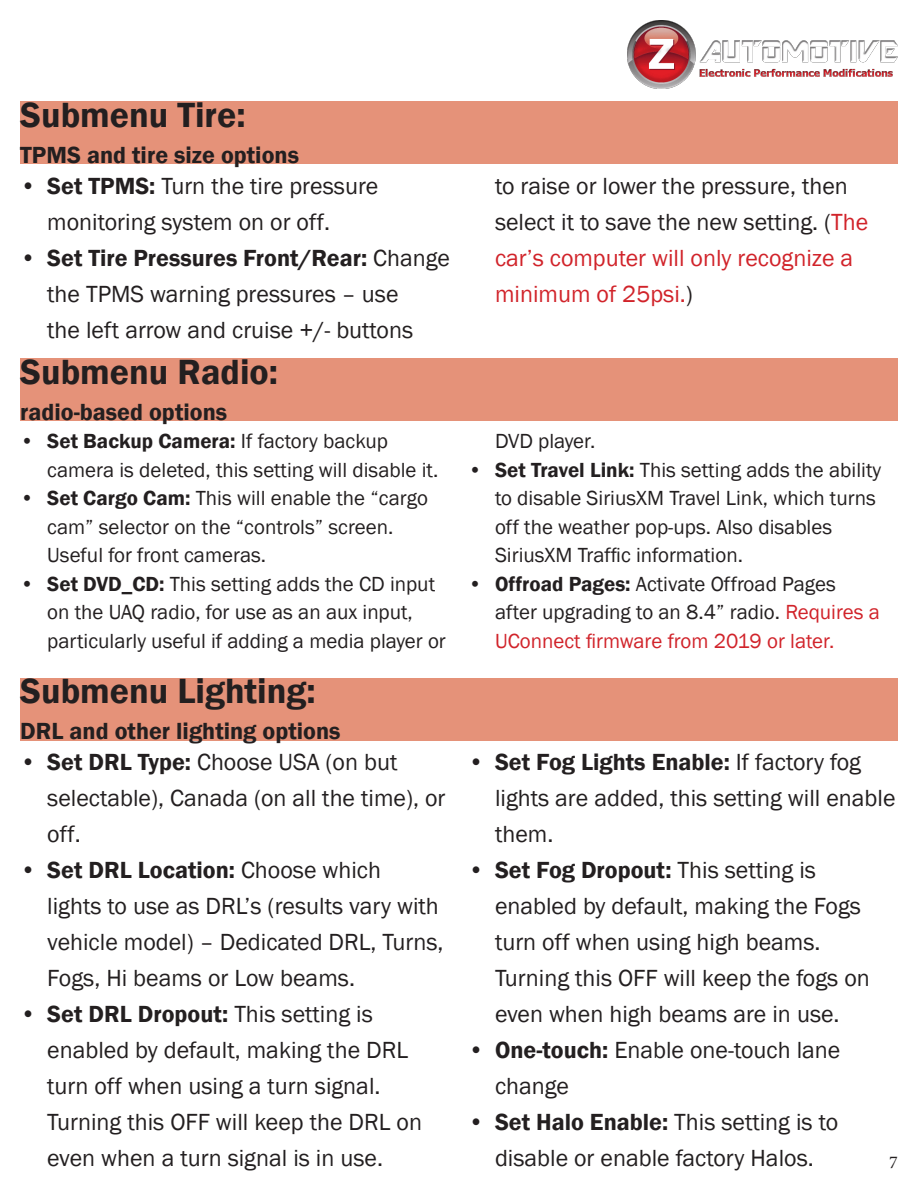
<style>
.page{position:relative;width:918px;height:1188px;background:#fff}
.page>*{position:absolute;margin:0;border:0;box-sizing:border-box;transform-origin:0 0}
.t1{font:600 36px "Franklin Gothic";color:#231f20}
.t2{font:24px/36px "Franklin Gothic";color:#231f20}
.t3{font:600 24px "Franklin Gothic";color:#231f20}
.t4{font:21px/28.5px "Franklin Gothic";color:#231f20}
.t5{font:18px "Minion Pro";color:#231f20}
.s1{font-weight:600}
.s2{color:#d1232a}
</style>
<div class="page">
<img style="left:628px;top:20px;width:270px;height:69px">
<div style="left:20px;top:102px;width:878px;height:62px;background:#e59279"></div>
<div style="left:20px;top:359px;width:878px;height:62px;background:#e59279"></div>
<div style="left:20px;top:678px;width:878px;height:63px;background:#e59279"></div>
<p class="t1" style="left:20px;top:93px;width:227px">Submenu Tire:</p>
<p class="t3" style="left:20px;top:140px;width:280px">TPMS and tire size options</p>
<p class="t2" style="left:47px;top:168px;width:333px;text-indent:-27px"><span class="s1">• Set TPMS:</span> Turn the tire pressure monitoring system on or off.</p>
<p class="t2" style="left:47px;top:240px;width:404px;text-indent:-27px"><span class="s1">• Set Tire Pressures Front/Rear:</span> Change the TPMS warning pressures – use<br>the left arrow and cruise +/- buttons</p>
<p class="t1" style="left:20px;top:350px;width:259px">Submenu Radio:</p>
<p class="t3" style="left:20px;top:397px;width:208px">radio-based options</p>
<p class="t4" style="left:47px;top:428px;width:393px;text-indent:-27px"><span class="s1">• Set Backup Camera:</span> If factory backup camera is deleted, this setting will disable it.</p>
<p class="t4" style="left:47px;top:485px;width:382px;text-indent:-27px"><span class="s1">• Set Cargo Cam:</span> This will enable the “cargo cam” selector on the “controls” screen.<br>Useful for front cameras.</p>
<p class="t4" style="left:47px;top:570px;width:400px;text-indent:-27px"><span class="s1">• Set DVD_CD:</span> This setting adds the CD input on the UAQ radio, for use as an aux input, particularly useful if adding a media player or</p>
<p class="t1" style="left:20px;top:669px;width:297px">Submenu Lighting:</p>
<p class="t3" style="left:20px;top:717px;width:322px">DRL and other lighting options</p>
<p class="t2" style="left:47px;top:745px;width:400px;text-indent:-27px"><span class="s1">• Set DRL Type:</span> Choose USA (on but selectable), Canada (on all the time), or off.</p>
<p class="t2" style="left:47px;top:853px;width:398px;text-indent:-27px"><span class="s1">• Set DRL Location:</span> Choose which<br>lights to use as DRL’s (results vary with vehicle model) – Dedicated DRL, Turns, Fogs, Hi beams or Low beams.</p>
<p class="t2" style="left:47px;top:997px;width:376px;text-indent:-27px"><span class="s1">• Set DRL Dropout:</span> This setting is enabled by default, making the DRL turn off when using a turn signal.<br>Turning this OFF will keep the DRL on even when a turn signal is in use.</p>
<p class="t2" style="left:495px;top:168px;width:375px">to raise or lower the pressure, then select it to save the new setting. (<span class="s2">The car’s computer will only recognize a minimum of 25psi.</span>)</p>
<p class="t4" style="left:495px;top:428px;width:102px">DVD player.</p>
<p class="t4" style="left:495px;top:456px;width:388px;text-indent:-27px"><span class="s1">• Set Travel Link:</span> This setting adds the ability to disable SiriusXM Travel Link, which turns off the weather pop-ups. Also disables SiriusXM Traffic information.</p>
<p class="t4" style="left:495px;top:570px;width:386px;text-indent:-27px"><span class="s1">• Offroad Pages:</span> Activate Offroad Pages after upgrading to an 8.4” radio. <span class="s2">Requires a<br>UConnect firmware from 2019 or later.</span></p>
<p class="t2" style="left:495px;top:745px;width:402px;text-indent:-27px"><span class="s1">• Set Fog Lights Enable:</span> If factory fog lights are added, this setting will enable them.</p>
<p class="t2" style="left:495px;top:853px;width:376px;text-indent:-27px"><span class="s1">• Set Fog Dropout:</span> This setting is enabled by default, making the Fogs turn off when using high beams.<br>Turning this OFF will keep the fogs on even when high beams are in use.</p>
<p class="t2" style="left:495px;top:1033px;width:347px;text-indent:-27px"><span class="s1">• One-touch:</span> Enable one-touch lane change</p>
<p class="t2" style="left:468px;top:1105px;width:372px;text-align:center"><span class="s1">• Set Halo Enable:</span> This setting is to disable or enable factory Halos.</p>
<p class="t5" style="left:889px;top:1150px;width:10px">7</p>
</div>
